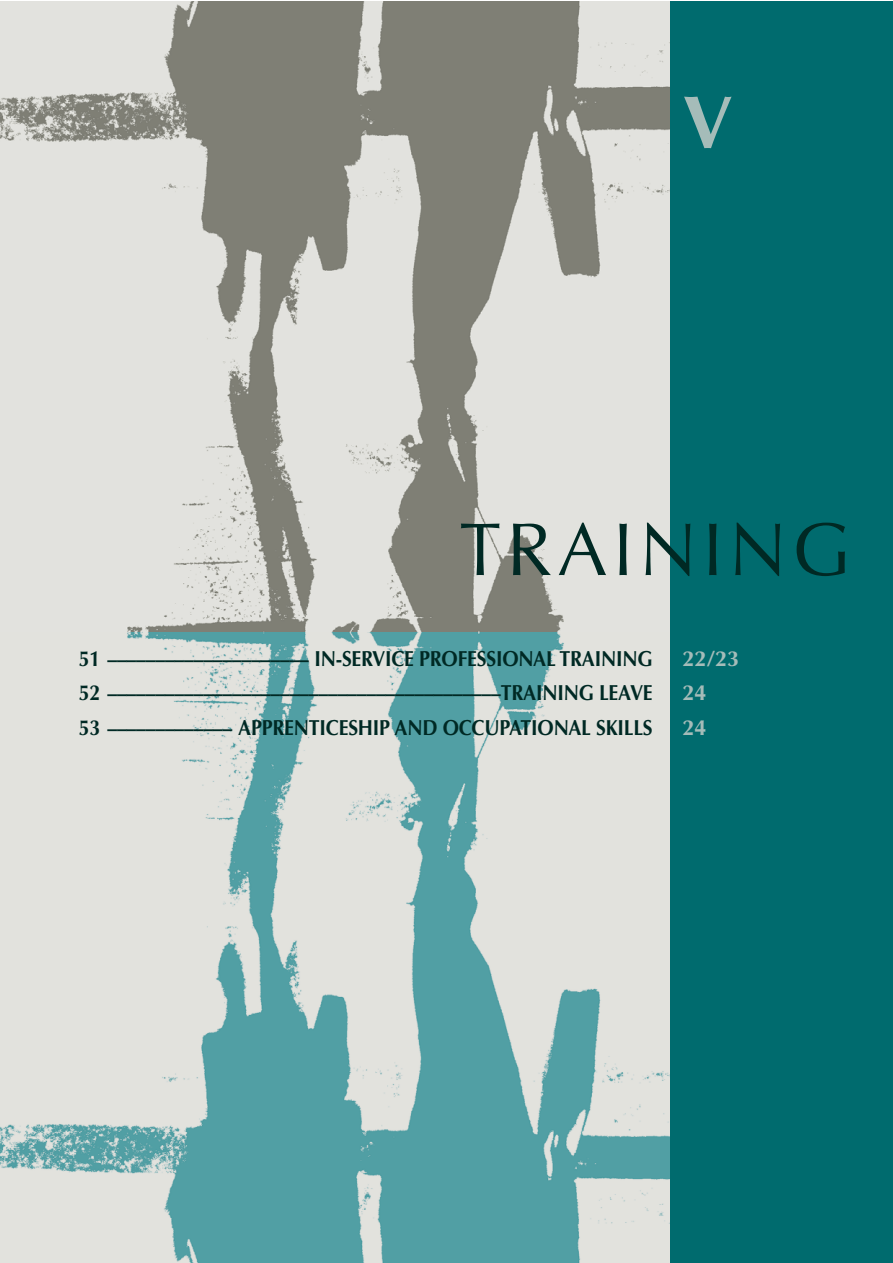
<style>
.page{position:relative;width:893px;height:1263px;background:#fff}
.page>*{position:absolute;margin:0;border:0;box-sizing:border-box;transform-origin:0 0}
.t1{font:75px "Optima";letter-spacing:.07em;color:#002924}
.t2{font:700 75px "Optima";color:#a5bcb9}
.t3{font:700 21.75px/34.7px "Optima";letter-spacing:-.01em;color:#002924;text-align:justify;scale:.9 1}
.t4{font:700 21.75px/34.7px "Optima";color:#a5bcb9}
</style>
<div class="page">
<img style="left:0;top:1px;width:670px;height:632px">
<img style="left:0;top:633px;width:670px;height:630px">
<div style="left:670px;top:1px;width:222px;height:1262px;background:#006b6e"></div>
<h1 class="t2" style="left:682px;top:92px;width:52px">V</h1>
<h1 class="t1" style="left:459px;top:519px;width:393px">TRAINING</h1>
<p class="t3" style="left:79px;top:643px;width:639px">51 ––––––––––––––––––––– IN-SERVICE PROFESSIONAL TRAINING 52 –––––––––––––––––––––––––––––––––––––––––TRAINING LEAVE 53 ––––––––––––– APPRENTICESHIP AND OCCUPATIONAL SKILLS</p>
<p class="t4" style="left:682px;top:643px;width:58px">22/23<br>24<br>24</p>
</div>
